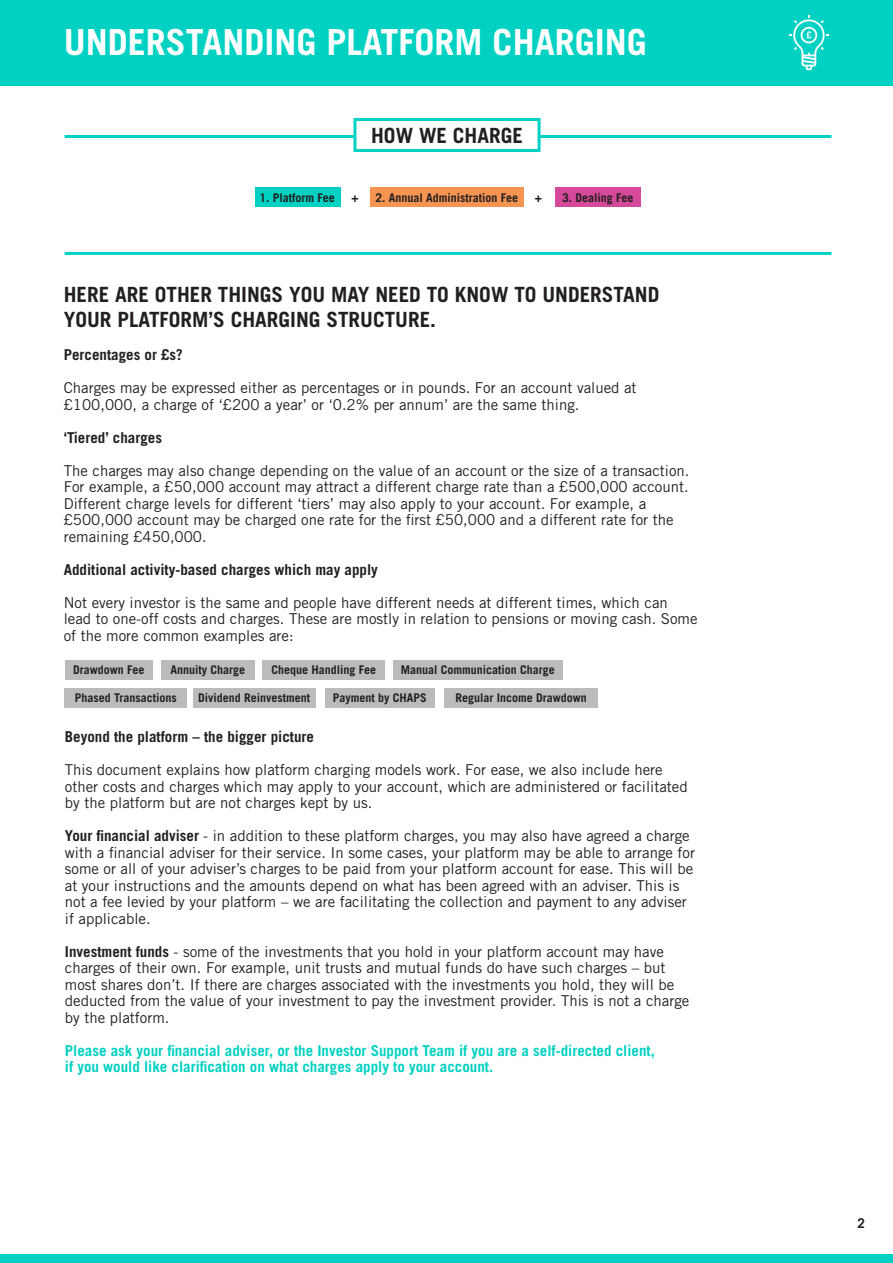
<style>
.page{position:relative;width:893px;height:1263px;background:#fff}
.page>*{position:absolute;margin:0;border:0;box-sizing:border-box;transform-origin:0 0}
.t1{font:700 36px "Trade Gothic LT Std";color:#fff}
.t2{font:700 21px/25.2px "Trade Gothic LT Std";color:#231f20}
.t3{font:15px/16.5px "Trade Gothic LT Std";color:#231f20}
.t4{font:700 15px/16.5px "Trade Gothic LT Std";color:#00d1c2}
.t5{font:700 15px "Trade Gothic LT Std";color:#231f20}
.t6{font:700 13.5px "Trade Gothic LT Std";color:#231f20}
.t7{font:700 12px "Trade Gothic LT Std";color:#231f20}
.s1{font-weight:700}
</style>
<div class="page">
<div style="left:0;top:1254px;width:893px;height:9px;background:#00d1c2"></div>
<div style="left:0;top:0;width:893px;height:85px;background:#00d1c2"></div>
<svg style="left:789px;top:15px;width:40px;height:55px"></svg>
<hr style="left:65px;top:135px;width:766px;height:3px;background:#00d1c2">
<div style="left:353px;top:118px;width:188px;height:34px;background:#fff;border:3px solid #00d1c2"></div>
<hr style="left:65px;top:252px;width:766px;height:3px;background:#00d1c2">
<div style="left:65px;top:661px;width:88px;height:19px;background:#bbb"></div>
<div style="left:161px;top:661px;width:93px;height:19px;background:#bbb"></div>
<div style="left:263px;top:661px;width:122px;height:19px;background:#bbb"></div>
<div style="left:393px;top:661px;width:169px;height:19px;background:#bbb"></div>
<div style="left:65px;top:688px;width:122px;height:20px;background:#bbb"></div>
<div style="left:193px;top:688px;width:122px;height:20px;background:#bbb"></div>
<div style="left:325px;top:688px;width:110px;height:20px;background:#bbb"></div>
<div style="left:444px;top:688px;width:154px;height:20px;background:#bbb"></div>
<div style="left:370px;top:188px;width:154px;height:19px;background:#f79452"></div>
<div style="left:256px;top:188px;width:85px;height:19px;background:#00d1c2"></div>
<div style="left:555px;top:188px;width:86px;height:19px;background:#d6489a"></div>
<p class="t1" style="left:64px;top:20px;width:584px">UNDERSTANDING PLATFORM CHARGING</p>
<p class="t2" style="left:371px;top:123px;width:153px">HOW WE CHARGE</p>
<p class="t7" style="left:260px;top:190px;width:77px">1. Platform Fee</p>
<p class="t7" style="left:352px;top:190px;width:9px">+</p>
<p class="t7" style="left:375px;top:190px;width:144px">2. Annual Administration Fee</p>
<p class="t7" style="left:535px;top:190px;width:9px">+</p>
<p class="t7" style="left:562px;top:190px;width:73px">3. Dealing Fee</p>
<p class="t2" style="left:64px;top:282px;width:597px">HERE ARE OTHER THINGS YOU MAY NEED TO KNOW TO UNDERSTAND<br>YOUR PLATFORM’S CHARGING STRUCTURE.</p>
<p class="t5" style="left:64px;top:346px;width:121px">Percentages or £s?</p>
<p class="t3" style="left:64px;top:380px;width:574px">Charges may be expressed either as percentages or in pounds. For an account valued at £100,000, a charge of ‘£200 a year’ or ‘0.2% per annum’ are the same thing.</p>
<p class="t5" style="left:64px;top:428px;width:100px">‘Tiered’ charges</p>
<p class="t3" style="left:64px;top:462px;width:627px">The charges may also change depending on the value of an account or the size of a transaction.<br>For example, a £50,000 account may attract a different charge rate than a £500,000 account.<br>Different charge levels for different ‘tiers’ may also apply to your account. For example, a £500,000 account may be charged one rate for the first £50,000 and a different rate for the remaining £450,000.</p>
<p class="t5" style="left:64px;top:560px;width:316px">Additional activity-based charges which may apply</p>
<p class="t3" style="left:64px;top:594px;width:635px">Not every investor is the same and people have different needs at different times, which can lead to one-off costs and charges. These are mostly in relation to pensions or moving cash. Some of the more common examples are:</p>
<p class="t7" style="left:73px;top:663px;width:73px">Drawdown Fee</p>
<p class="t7" style="left:170px;top:663px;width:76px">Annuity Charge</p>
<p class="t7" style="left:271px;top:663px;width:106px">Cheque Handling Fee</p>
<p class="t7" style="left:401px;top:663px;width:156px">Manual Communication Charge</p>
<p class="t7" style="left:75px;top:690px;width:103px">Phased Transactions</p>
<p class="t7" style="left:198px;top:690px;width:114px">Dividend Reinvestment</p>
<p class="t7" style="left:333px;top:690px;width:96px">Payment by CHAPS</p>
<p class="t7" style="left:455px;top:690px;width:133px">Regular Income Drawdown</p>
<p class="t5" style="left:65px;top:728px;width:251px">Beyond the platform – the bigger picture</p>
<p class="t3" style="left:65px;top:761px;width:624px">This document explains how platform charging models work. For ease, we also include here other costs and charges which may apply to your account, which are administered or facilitated by the platform but are not charges kept by us.</p>
<p class="t3" style="left:65px;top:827px;width:632px"><span class="s1">Your financial adviser</span> - in addition to these platform charges, you may also have agreed a charge with a financial adviser for their service. In some cases, your platform may be able to arrange for some or all of your adviser’s charges to be paid from your platform account for ease. This will be at your instructions and the amounts depend on what has been agreed with an adviser. This is not a fee levied by your platform – we are facilitating the collection and payment to any adviser if applicable.</p>
<p class="t3" style="left:65px;top:943px;width:626px"><span class="s1">Investment funds</span> - some of the investments that you hold in your platform account may have charges of their own. For example, unit trusts and mutual funds do have such charges – but most shares don’t. If there are charges associated with the investments you hold, they will be deducted from the value of your investment to pay the investment provider. This is not a charge by the platform.</p>
<p class="t4" style="left:65px;top:1042px;width:592px">Please ask your financial adviser, or the Investor Support Team if you are a self-directed client, if you would like clarification on what charges apply to your account.</p>
<p class="t6" style="left:857px;top:1215px;width:9px">2</p>
</div>
